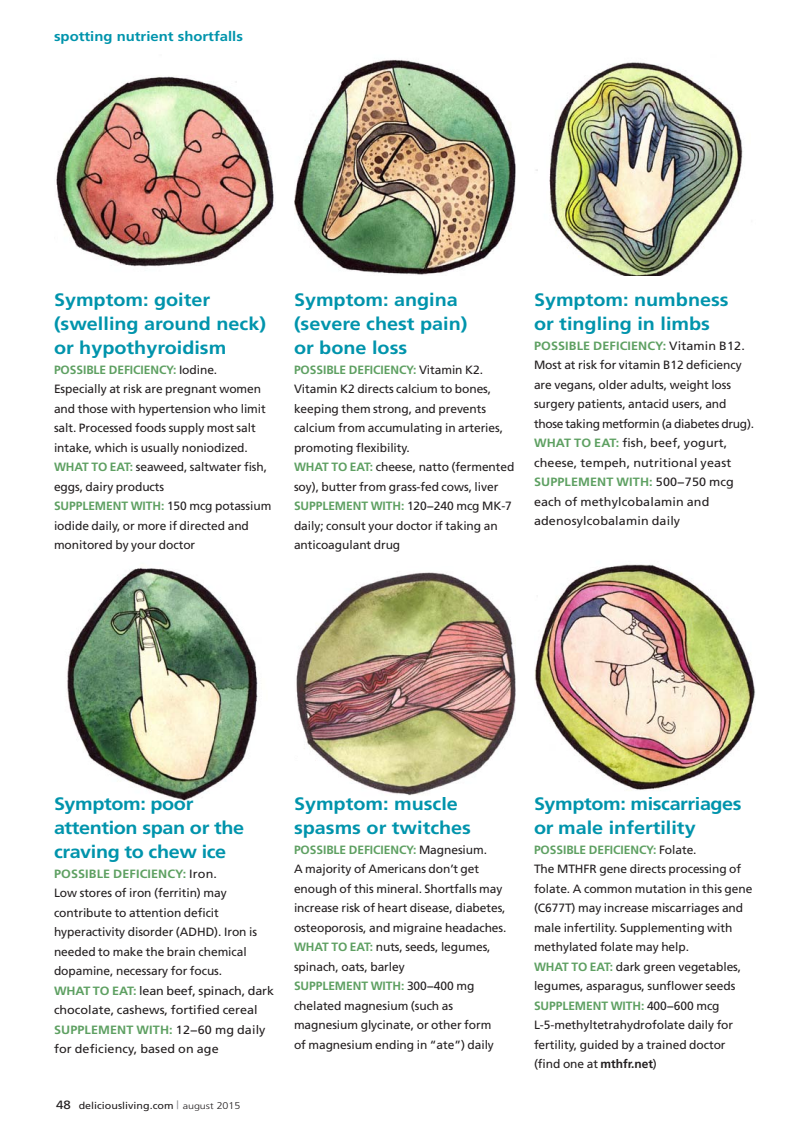
<style>
.page{position:relative;width:810px;height:1134px;background:#fff}
.page>*{position:absolute;margin:0;border:0;box-sizing:border-box;transform-origin:0 0}
.Recipe_Hed{font:700 18px/24px "Frutiger LT Std";color:#0094ac;scale:1.1 1}
.Recipe_Hed-2{font:700 18px/24px "Frutiger LT Std";letter-spacing:-.02em;color:#0094ac;scale:1.1 1}
.t1{font:700 13.5px "Frutiger LT Std";color:#0094ac;scale:1.1 1}
.Serif_body_copy{font:12px/19.5px "Frutiger LT Std";letter-spacing:-.005em;color:#231f20}
.San_Serif_Subhead{font:12px/19.5px "Frutiger LT Std";letter-spacing:.01em;color:#231f20;scale:1.05 1}
.Serif_body_copy-2{font:700 12px "Frutiger LT Std";letter-spacing:-.005em;color:#5ea062}
.San_Serif_Subhead-2{font:700 12px "Frutiger LT Std";letter-spacing:.01em;color:#5ea062;scale:1.05 1}
.t2{font:9.75px "Frutiger LT Std";color:#231f20;scale:1.1 1}
.s1{font-weight:400;color:#231f20}
.s2{font-weight:700;color:#5ea062}
.s3{font-size:12px}
.s4{font-weight:300;font-size:8.7px}
.s5{font-weight:300}
.s6{font-weight:700}
</style>
<div class="page">
<img style="left:536px;top:62px;width:207px;height:214px">
<img style="left:294px;top:59px;width:222px;height:216px">
<img style="left:56px;top:76px;width:218px;height:191px">
<img style="left:67px;top:568px;width:191px;height:233px">
<img style="left:534px;top:564px;width:221px;height:226px">
<img style="left:296px;top:572px;width:220px;height:224px">
<p class="t1" style="left:54px;top:28px;width:173px">spotting nutrient shortfalls</p>
<p class="Recipe_Hed" style="left:54px;top:288px;width:194px">Symptom: goiter (swelling around neck) or hypothyroidism</p>
<p class="Serif_body_copy-2" style="left:54px;top:362px;width:165px">POSSIBLE DEFICIENCY: <span class="s1">Iodine.</span></p>
<p class="Serif_body_copy" style="left:54px;top:379px;width:213px">Especially at risk are pregnant women and those with hypertension who limit salt. Processed foods supply most salt intake, which is usually noniodized.</p>
<p class="Serif_body_copy" style="left:54px;top:457px;width:215px"><span class="s2">WHAT TO EAT:</span> seaweed, saltwater fish, eggs, dairy products</p>
<p class="Serif_body_copy" style="left:54px;top:496px;width:219px"><span class="s2">SUPPLEMENT WITH:</span> 150 mcg potassium iodide daily, or more if directed and monitored by your doctor</p>
<p class="Recipe_Hed" style="left:294px;top:288px;width:159px">Symptom: angina (severe chest pain) or bone loss</p>
<p class="Serif_body_copy-2" style="left:294px;top:362px;width:191px">POSSIBLE DEFICIENCY: <span class="s1">Vitamin K2.</span></p>
<p class="Serif_body_copy" style="left:294px;top:379px;width:211px">Vitamin K2 directs calcium to bones, keeping them strong, and prevents calcium from accumulating in arteries, promoting flexibility.</p>
<p class="Serif_body_copy" style="left:294px;top:457px;width:222px"><span class="s2">WHAT TO EAT:</span> cheese, natto (fermented soy), butter from grass-fed cows, liver</p>
<p class="Serif_body_copy" style="left:294px;top:496px;width:220px"><span class="s2">SUPPLEMENT WITH:</span> 120−240 mcg MK-7 daily; consult your doctor if taking an anticoagulant drug</p>
<p class="Recipe_Hed" style="left:534px;top:288px;width:179px">Symptom: numbness or tingling in limbs</p>
<p class="San_Serif_Subhead-2" style="left:534px;top:338px;width:202px">POSSIBLE DEFICIENCY: <span class="s1">Vitamin B12.</span></p>
<p class="Serif_body_copy" style="left:534px;top:355px;width:222px">Most at risk for vitamin B12 deficiency are vegans, older adults, weight loss surgery patients, antacid users, and those taking metformin (a diabetes drug).</p>
<p class="San_Serif_Subhead" style="left:534px;top:433px;width:189px"><span class="s2">WHAT TO EAT:</span> fish, beef, yogurt, cheese, tempeh, nutritional yeast</p>
<p class="San_Serif_Subhead" style="left:534px;top:472px;width:192px"><span class="s2">SUPPLEMENT WITH:</span> 500−750 mcg each of methylcobalamin and adenosylcobalamin daily</p>
<p class="Recipe_Hed-2" style="left:54px;top:792px;width:174px">Symptom: poor attention span or the craving to chew ice</p>
<p class="San_Serif_Subhead-2" style="left:54px;top:866px;width:157px">POSSIBLE DEFICIENCY: <span class="s1">Iron.</span></p>
<p class="Serif_body_copy" style="left:54px;top:883px;width:205px">Low stores of iron (ferritin) may contribute to attention deficit hyperactivity disorder (ADHD). Iron is needed to make the brain chemical dopamine, necessary for focus.</p>
<p class="San_Serif_Subhead" style="left:54px;top:981px;width:211px"><span class="s2">WHAT TO EAT:</span> lean beef, spinach, dark chocolate, cashews, fortified cereal <span class="s2">SUPPLEMENT WITH:</span> 12−60 mg daily for deficiency, based on age</p>
<p class="t2" style="left:56px;top:1100px;width:169px"><span class="s3">48</span> deliciousliving.com <sup>|</sup> <span class="s4">august</span> <span class="s5">2015</span></p>
<p class="Recipe_Hed" style="left:294px;top:792px;width:162px">Symptom: muscle spasms or twitches</p>
<p class="Serif_body_copy-2" style="left:294px;top:842px;width:195px">POSSIBLE DEFICIENCY: <span class="s1">Magnesium.</span></p>
<p class="Serif_body_copy" style="left:294px;top:859px;width:214px">A majority of Americans don’t get enough of this mineral. Shortfalls may increase risk of heart disease, diabetes, osteoporosis, and migraine headaches.</p>
<p class="Serif_body_copy" style="left:294px;top:937px;width:198px"><span class="s2">WHAT TO EAT:</span> nuts, seeds, legumes, spinach, oats, barley</p>
<p class="Serif_body_copy" style="left:294px;top:976px;width:201px"><span class="s2">SUPPLEMENT WITH:</span> 300−400 mg chelated magnesium (such as magnesium glycinate, or other form of magnesium ending in “ate”) daily</p>
<p class="Recipe_Hed-2" style="left:534px;top:792px;width:190px">Symptom: miscarriages or male infertility</p>
<p class="Serif_body_copy" style="left:534px;top:840px;width:220px"><span class="s2">POSSIBLE DEFICIENCY:</span> Folate.<br>The MTHFR gene directs processing of folate. A common mutation in this gene (C677T) may increase miscarriages and male infertility. Supplementing with methylated folate may help.</p>
<p class="Serif_body_copy" style="left:534px;top:957px;width:209px"><span class="s2">WHAT TO EAT:</span> dark green vegetables, legumes, asparagus, sunflower seeds <span class="s2">SUPPLEMENT WITH:</span> 400−600 mcg L-5-methyltetrahydrofolate daily for fertility, guided by a trained doctor (find one at <span class="s6">mthfr.net</span>)</p>
</div>
